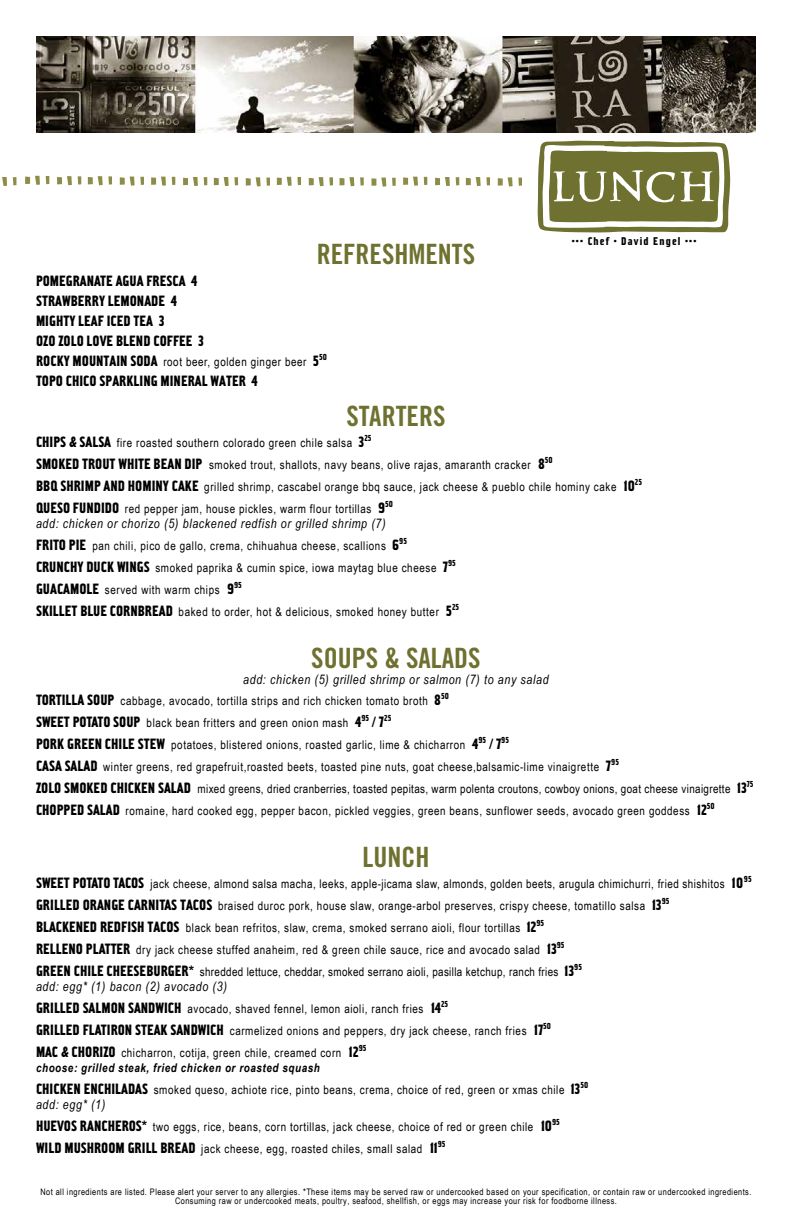
<style>
.page{position:relative;width:792px;height:1224px;background:#fff}
.page>*{position:absolute;margin:0;border:0;box-sizing:border-box;transform-origin:0 0}
.t1{font:28px "Trade Gothic LT Std Bd Cn 20";color:#6e712f}
.t2{font:500 16px/20px "Hamilton";color:#000}
.t3{font:italic 13px "Arial Narrow";letter-spacing:.05em;color:#000}
.t4{font:12px/22px "Arial Narrow";letter-spacing:.05em;color:#000}
.t5{font:500 12px "Hamilton";letter-spacing:.1em;color:#000}
.t6{font:9px/9px "Arial Narrow";letter-spacing:.05em;color:#000;text-align:center}
.s1{font-family:"Hamilton";font-weight:500;font-size:16px}
.s2{font-weight:700;font-style:italic}
</style>
<div class="page">
<img style="left:36px;top:36px;width:720px;height:96px">
<svg style="left:392px;top:178px;width:4px;height:8px"></svg>
<svg style="left:371px;top:178px;width:15px;height:9px"></svg>
<svg style="left:360px;top:177px;width:4px;height:9px"></svg>
<svg style="left:340px;top:177px;width:14px;height:9px"></svg>
<svg style="left:309px;top:177px;width:24px;height:9px"></svg>
<svg style="left:277px;top:177px;width:24px;height:9px"></svg>
<svg style="left:246px;top:177px;width:24px;height:9px"></svg>
<svg style="left:214px;top:177px;width:24px;height:9px"></svg>
<svg style="left:204px;top:177px;width:3px;height:8px"></svg>
<svg style="left:183px;top:177px;width:15px;height:9px"></svg>
<svg style="left:172px;top:177px;width:3px;height:8px"></svg>
<svg style="left:151px;top:177px;width:15px;height:9px"></svg>
<svg style="left:120px;top:177px;width:24px;height:9px"></svg>
<svg style="left:88px;top:176px;width:24px;height:9px"></svg>
<svg style="left:78px;top:176px;width:3px;height:9px"></svg>
<svg style="left:57px;top:176px;width:15px;height:9px"></svg>
<svg style="left:46px;top:176px;width:3px;height:8px"></svg>
<svg style="left:25px;top:176px;width:15px;height:9px"></svg>
<svg style="left:498px;top:177px;width:24px;height:9px"></svg>
<svg style="left:466px;top:177px;width:24px;height:9px"></svg>
<svg style="left:456px;top:177px;width:3px;height:8px"></svg>
<svg style="left:435px;top:177px;width:15px;height:9px"></svg>
<svg style="left:424px;top:177px;width:3px;height:8px"></svg>
<svg style="left:403px;top:177px;width:15px;height:9px"></svg>
<svg style="left:13px;top:177px;width:3px;height:8px"></svg>
<svg style="left:2px;top:177px;width:5px;height:9px"></svg>
<svg style="left:538px;top:141px;width:192px;height:92px"></svg>
<h1 class="t1" style="left:317px;top:237px;width:160px">REFRESHMENTS</h1>
<h2 class="t2" style="left:36px;top:271px;width:170px">POMEGRANATE AGUA FRESCA 4<br>STRAWBERRY LEMONADE 4<br>MIGHTY LEAF ICED TEA 3<br>OZO ZOLO LOVE BLEND COFFEE 3</h2>
<p class="t4" style="left:36px;top:350px;width:292px"><span class="s1">ROCKY MOUNTAIN SODA</span> root beer, golden ginger beer <span class="s1">5</span><sup>50</sup></p>
<h2 class="t2" style="left:36px;top:371px;width:223px">TOPO CHICO SPARKLING MINERAL WATER 4</h2>
<p class="t5" style="left:572px;top:235px;width:126px">••• Chef • David Engel •••</p>
<h1 class="t1" style="left:346px;top:399px;width:101px">STARTERS</h1>
<p class="t4" style="left:36px;top:431px;width:608px"><span class="s1">CHIPS &amp; SALSA</span> fire roasted southern colorado green chile salsa <span class="s1">3</span><sup>25<br></sup><span class="s1">SMOKED TROUT WHITE BEAN DIP</span> smoked trout, shallots, navy beans, olive rajas, amaranth cracker <span class="s1">8</span><sup>50<br></sup><span class="s1">BBQ SHRIMP AND HOMINY CAKE</span> grilled shrimp, cascabel orange bbq sauce, jack cheese &amp; pueblo chile hominy cake <span class="s1">10</span><sup>25<br></sup><span class="s1">QUESO FUNDIDO</span> red pepper jam, house pickles, warm flour tortillas <span class="s1">9</span><sup>50</sup></p>
<p class="t3" style="left:36px;top:514px;width:351px">add: chicken or chorizo (5) blackened redfish or grilled shrimp (7)</p>
<p class="t4" style="left:36px;top:534px;width:425px"><span class="s1">FRITO PIE</span> pan chili, pico de gallo, crema, chihuahua cheese, scallions <span class="s1">6</span><sup>95<br></sup><span class="s1">CRUNCHY DUCK WINGS</span> smoked paprika &amp; cumin spice, iowa maytag blue cheese <span class="s1">7</span><sup>95<br></sup><span class="s1">GUACAMOLE</span> served with warm chips <span class="s1">9</span><sup>95<br></sup><span class="s1">SKILLET BLUE CORNBREAD</span> baked to order, hot &amp; delicious, smoked honey butter <span class="s1">5</span><sup>25</sup></p>
<h1 class="t1" style="left:311px;top:641px;width:171px">SOUPS &amp; SALADS</h1>
<p class="t3" style="left:243px;top:670px;width:307px">add: chicken (5) grilled shrimp or salmon (7) to any salad</p>
<p class="t4" style="left:36px;top:689px;width:719px"><span class="s1">TORTILLA SOUP</span> cabbage, avocado, tortilla strips and rich chicken tomato broth <span class="s1">8</span><sup>50<br></sup><span class="s1">SWEET POTATO SOUP</span> black bean fritters and green onion mash <span class="s1">4</span><sup>95</sup> <span class="s1">/ 7</span><sup>25<br></sup><span class="s1">PORK GREEN CHILE STEW</span> potatoes, blistered onions, roasted garlic, lime &amp; chicharron <span class="s1">4</span><sup>95</sup> <span class="s1">/ 7</span><sup>95<br></sup><span class="s1">CASA SALAD</span> winter greens, red grapefruit,roasted beets, toasted pine nuts, goat cheese,balsamic-lime vinaigrette <span class="s1">7</span><sup>95<br></sup><span class="s1">ZOLO SMOKED CHICKEN SALAD</span> mixed greens, dried cranberries, toasted pepitas, warm polenta croutons, cowboy onions, goat cheese vinaigrette <span class="s1">13</span><sup>75<br></sup><span class="s1">CHOPPED SALAD</span> romaine, hard cooked egg, pepper bacon, pickled veggies, green beans, sunflower seeds, avocado green goddess <span class="s1">12</span><sup>50</sup></p>
<h1 class="t1" style="left:363px;top:840px;width:68px">LUNCH</h1>
<p class="t4" style="left:36px;top:872px;width:717px"><span class="s1">SWEET POTATO TACOS</span> jack cheese, almond salsa macha, leeks, apple-jicama slaw, almonds, golden beets, arugula chimichurri, fried shishitos <span class="s1">10</span><sup>95<br></sup><span class="s1">GRILLED ORANGE CARNITAS TACOS</span> braised duroc pork, house slaw, orange-arbol preserves, crispy cheese, tomatillo salsa <span class="s1">13</span><sup>95<br></sup><span class="s1">BLACKENED REDFISH TACOS</span> black bean refritos, slaw, crema, smoked serrano aioli, flour tortillas <span class="s1">12</span><sup>95<br></sup><span class="s1">RELLENO PLATTER</span> dry jack cheese stuffed anaheim, red &amp; green chile sauce, rice and avocado salad <span class="s1">13</span><sup>95<br></sup><span class="s1">GREEN CHILE CHEESEBURGER*</span> shredded lettuce, cheddar, smoked serrano aioli, pasilla ketchup, ranch fries <span class="s1">13</span><sup>95</sup></p>
<p class="t3" style="left:36px;top:977px;width:192px">add: egg* (1) bacon (2) avocado (3)</p>
<p class="t4" style="left:36px;top:997px;width:517px"><span class="s1">GRILLED SALMON SANDWICH</span> avocado, shaved fennel, lemon aioli, ranch fries <span class="s1">14</span><sup>25<br></sup><span class="s1">GRILLED FLATIRON STEAK SANDWICH</span> carmelized onions and peppers, dry jack cheese, ranch fries <span class="s1">17</span><sup>50<br></sup><span class="s1">MAC &amp; CHORIZO</span> chicharron, cotija, green chile, creamed corn <span class="s1">12</span><sup>95</sup></p>
<p class="t4" style="left:36px;top:1056px;width:554px"><span class="s2">choose: grilled steak, fried chicken or roasted squash<br></span><span class="s1">CHICKEN ENCHILADAS</span> smoked queso, achiote rice, pinto beans, crema, choice of red, green or xmas chile <span class="s1">13</span><sup>50</sup></p>
<p class="t3" style="left:36px;top:1095px;width:71px">add: egg* (1)</p>
<p class="t4" style="left:36px;top:1115px;width:525px"><span class="s1">HUEVOS RANCHEROS*</span> two eggs, rice, beans, corn tortillas, jack cheese, choice of red or green chile <span class="s1">10</span><sup>95<br></sup><span class="s1">WILD MUSHROOM GRILL BREAD</span> jack cheese, egg, roasted chiles, small salad <span class="s1">11</span><sup>95</sup></p>
<p class="t6" style="left:40px;top:1187px;width:713px">Not all ingredients are listed. Please alert your server to any allergies. *These items may be served raw or undercooked based on your specification, or contain raw or undercooked ingredients.<br>Consuming raw or undercooked meats, poultry, seafood, shellfish, or eggs may increase your risk for foodborne illness.</p>
</div>
